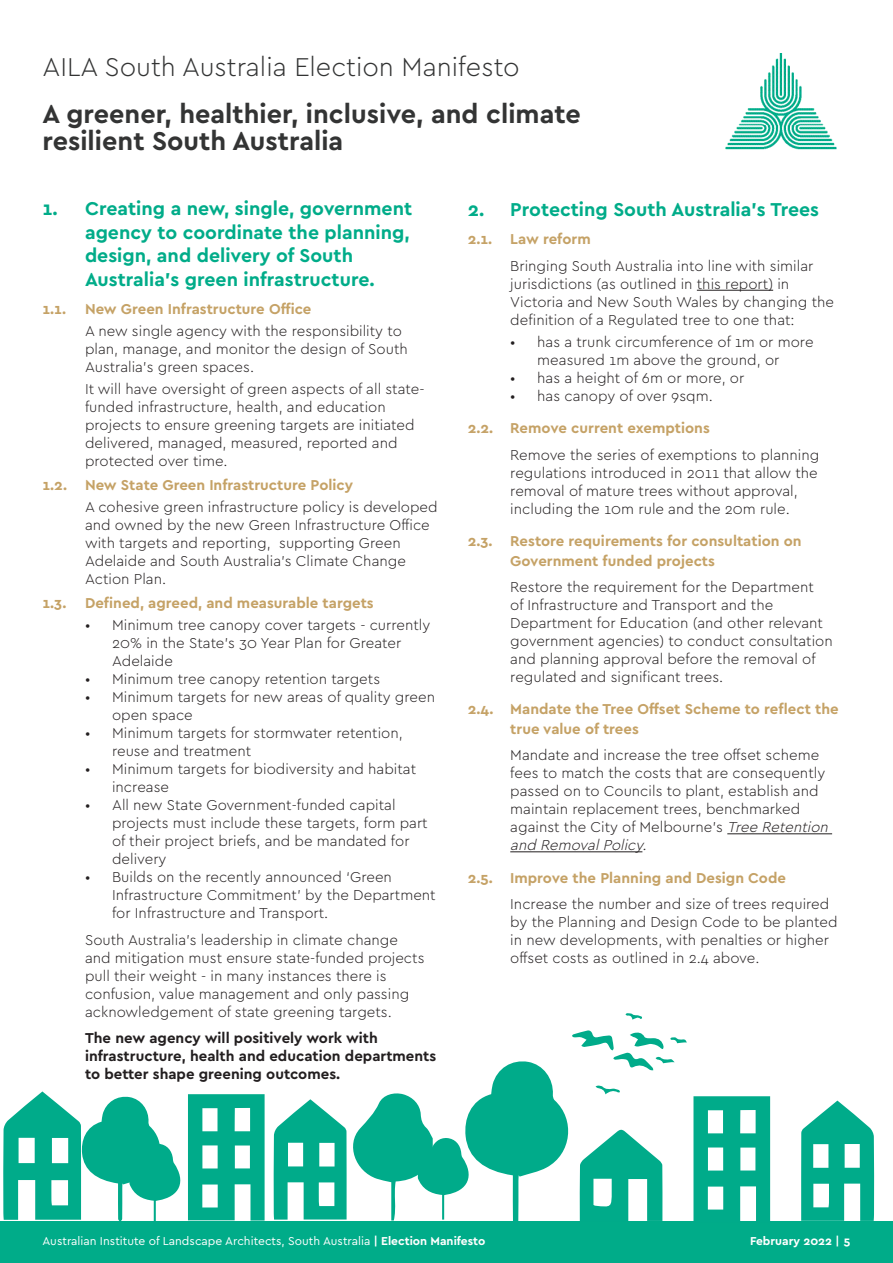
<style>
.page{position:relative;width:893px;height:1263px;background:#fff}
.page>*{position:absolute;margin:0;border:0;box-sizing:border-box;transform-origin:0 0}
.Heading_2{font:700 27px/27px "Cera Pro";color:#333434}
.Heading_2-2{font:300 27px "Cera Pro";color:#333434}
.t1{font:700 19.5px/23.4px "Cera Pro";color:#00ac89}
.BODY{font:300 15px/18px "Cera Pro";color:#231f20}
.t2{font:700 15px/19.5px "Cera Pro";color:#c5a266}
.BODY-2{font:700 15px/18px "Cera Pro";color:#231f20}
.t3{font:12px "Cera Pro";color:#fff}
.t4{font:700 12px "Cera Pro";color:#fff}
.s1{font-style:italic}
.s2{font-weight:700}
</style>
<div class="page">
<div style="left:0;top:1221px;width:893px;height:42px;background:#00ac89"></div>
<img style="left:725px;top:53px;width:112px;height:97px">
<svg style="left:801px;top:1100px;width:73px;height:121px"></svg>
<svg style="left:693px;top:1096px;width:77px;height:125px"></svg>
<svg style="left:3px;top:1091px;width:262px;height:130px"></svg>
<svg style="left:274px;top:1030px;width:413px;height:191px"></svg>
<svg style="left:625px;top:1013px;width:17px;height:6px"></svg>
<hr style="left:697px;top:290px;width:76px;height:1px;background:#231f20">
<hr style="left:727px;top:833px;width:105px;height:1px;background:#231f20">
<hr style="left:510px;top:851px;width:132px;height:1px;background:#231f20">
<p class="Heading_2-2" style="left:43px;top:49px;width:479px">AILA South Australia Election Manifesto</p>
<p class="Heading_2" style="left:43px;top:99px;width:540px">A greener, healthier, inclusive, and climate resilient South Australia</p>
<p class="t1" style="left:85px;top:196px;width:329px;text-indent:-43px">1. Creating a new, single, government agency to coordinate the planning, design, and delivery of South Australia’s green infrastructure.</p>
<p class="t2" style="left:43px;top:298px;width:25px">1.1.</p>
<p class="t2" style="left:85px;top:298px;width:228px">New Green Infrastructure Office</p>
<p class="BODY" style="left:85px;top:321px;width:324px">A new single agency with the responsibility to plan, manage, and monitor the design of South<br>Australia’s green spaces.</p>
<p class="BODY" style="left:85px;top:380px;width:341px">It will have oversight of green aspects of all state&shy;funded infrastructure, health, and education projects to ensure greening targets are initiated delivered, managed, measured, reported and protected over time.</p>
<p class="t2" style="left:43px;top:475px;width:312px">1.2. New State Green Infrastructure Policy</p>
<p class="BODY" style="left:85px;top:498px;width:354px">A cohesive green infrastructure policy is developed and owned by the new Green Infrastructure Office with targets and reporting, supporting Green Adelaide and South Australia’s Climate Change Action Plan.</p>
<p class="t2" style="left:43px;top:593px;width:333px">1.3. Defined, agreed, and measurable targets</p>
<p class="BODY" style="left:112px;top:616px;width:320px;text-indent:-27px">• Minimum tree canopy cover targets - currently<br>20% in the State’s 30 Year Plan for Greater<br>Adelaide</p>
<p class="BODY" style="left:85px;top:670px;width:297px">• Minimum tree canopy retention targets</p>
<p class="BODY" style="left:112px;top:688px;width:325px;text-indent:-27px">• Minimum targets for new areas of quality green open space</p>
<p class="BODY" style="left:112px;top:724px;width:292px;text-indent:-27px">• Minimum targets for stormwater retention, reuse and treatment</p>
<p class="BODY" style="left:112px;top:760px;width:306px;text-indent:-27px">• Minimum targets for biodiversity and habitat increase</p>
<p class="BODY" style="left:112px;top:796px;width:317px;text-indent:-27px">• All new State Government-funded capital projects must include these targets, form part of their project briefs, and be mandated for delivery</p>
<p class="BODY" style="left:112px;top:868px;width:325px;text-indent:-27px">• Builds on the recently announced ‘Green<br>Infrastructure Commitment’ by the Department for Infrastructure and Transport.</p>
<p class="BODY" style="left:85px;top:930px;width:341px">South Australia’s leadership in climate change and mitigation must ensure state-funded projects pull their weight - in many instances there is confusion, value management and only passing acknowledgement of state greening targets.</p>
<p class="BODY-2" style="left:85px;top:1029px;width:353px">The new agency will positively work with infrastructure, health and education departments to better shape greening outcomes.</p>
<p class="t1" style="left:468px;top:197px;width:353px">2. Protecting South Australia’s Trees</p>
<p class="t2" style="left:468px;top:229px;width:124px">2.1. Law reform</p>
<p class="BODY" style="left:510px;top:256px;width:325px">Bringing South Australia into line with similar jurisdictions (as outlined in this report) in Victoria and New South Wales by changing the definition of a Regulated tree to one that:</p>
<p class="BODY" style="left:510px;top:332px;width:305px;text-align:center">• has a trunk circumference of 1m or more measured 1m above the ground, or</p>
<p class="BODY" style="left:510px;top:368px;width:236px">• has a height of 6m or more, or</p>
<p class="BODY" style="left:510px;top:386px;width:204px">• has canopy of over 9sqm.</p>
<p class="t2" style="left:468px;top:418px;width:244px">2.2. Remove current exemptions</p>
<p class="BODY" style="left:510px;top:445px;width:311px">Remove the series of exemptions to planning regulations introduced in 2011 that allow the removal of mature trees without approval, including the 10m rule and the 20m rule.</p>
<p class="t2" style="left:510px;top:531px;width:293px;text-indent:-43px">2.3. Restore requirements for consultation on<br>Government funded projects</p>
<p class="BODY" style="left:510px;top:577px;width:324px">Restore the requirement for the Department<br>of Infrastructure and Transport and the Department for Education (and other relevant government agencies) to conduct consultation and planning approval before the removal of regulated and significant trees.</p>
<p class="t2" style="left:510px;top:699px;width:330px;text-indent:-43px">2.4. Mandate the Tree Offset Scheme to reflect the true value of trees</p>
<p class="BODY" style="left:510px;top:746px;width:323px">Mandate and increase the tree offset scheme fees to match the costs that are consequently passed on to Councils to plant, establish and maintain replacement trees, benchmarked against the City of Melbourne’s <span class="s1">Tree Retention and RemovalPolicy.</span></p>
<p class="t2" style="left:468px;top:867px;width:320px">2.5. Improve the Planning and Design Code</p>
<p class="BODY" style="left:510px;top:894px;width:329px">Increase the number and size of trees required by the Planning and Design Code to be planted in new developments, with penalties or higher offset costs as outlined in 2.4 above.</p>
<p class="t3" style="left:43px;top:1233px;width:444px">Australian Institute of Landscape Architects, South Australia <span class="s2">| Election Manifesto</span></p>
<p class="t4" style="left:750px;top:1233px;width:102px">February 2022 | 5</p>
</div>
